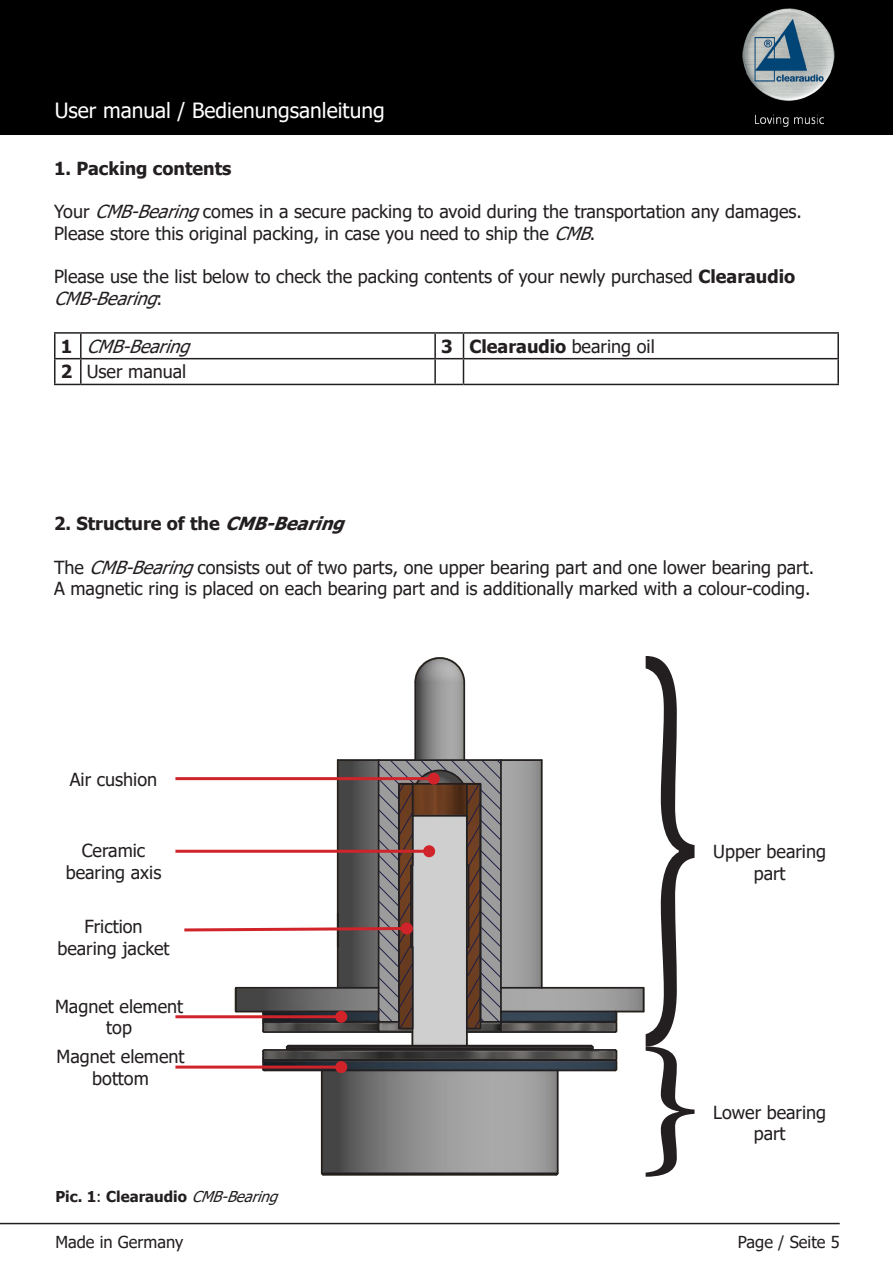
<style>
.page{position:relative;width:893px;height:1263px;background:#fff}
.page>*{position:absolute;margin:0;border:0;box-sizing:border-box;transform-origin:0 0}
.t1{font:21px "Tahoma";color:#fff}
.t2{font:18px/21.6px "Tahoma";color:#231f20;text-align:center}
.t3{font:700 18px "Tahoma";color:#231f20}
.t4{font:italic 18px "Tahoma";color:#231f20}
.t5{font:16.5px "Tahoma";color:#231f20}
.t6{font:700 15px "Tahoma";color:#231f20}
.s1{font-style:italic}
.s2{font-weight:700}
.s3{font-style:normal}
.s4{font-weight:400}
.s5{font-weight:400;font-style:italic}
</style>
<div class="page">
<div style="left:0;top:0;width:893px;height:135px;background:#000"></div>
<img style="left:739px;top:9px;width:101px;height:118px">
<hr style="left:0;top:1223px;width:840px;height:1px;background:#231f20">
<hr style="left:54px;top:332px;width:27px;height:2px;background:#231f20">
<hr style="left:54px;top:334px;width:2px;height:24px;background:#231f20">
<hr style="left:81px;top:332px;width:354px;height:2px;background:#231f20">
<hr style="left:80px;top:334px;width:2px;height:24px;background:#231f20">
<hr style="left:435px;top:332px;width:28px;height:2px;background:#231f20">
<hr style="left:434px;top:334px;width:2px;height:24px;background:#231f20">
<hr style="left:463px;top:332px;width:376px;height:2px;background:#231f20">
<hr style="left:837px;top:334px;width:2px;height:24px;background:#231f20">
<svg style="left:54px;top:358px;width:27px;height:1px"></svg>
<hr style="left:54px;top:359px;width:2px;height:25px;background:#231f20">
<hr style="left:81px;top:358px;width:354px;height:1px;background:#231f20">
<hr style="left:80px;top:359px;width:2px;height:25px;background:#231f20">
<hr style="left:434px;top:359px;width:2px;height:25px;background:#231f20">
<hr style="left:463px;top:358px;width:376px;height:1px;background:#231f20">
<hr style="left:837px;top:359px;width:2px;height:25px;background:#231f20">
<svg style="left:54px;top:384px;width:27px;height:1px"></svg>
<hr style="left:81px;top:384px;width:354px;height:1px;background:#231f20">
<svg style="left:435px;top:334px;width:29px;height:51px"></svg>
<hr style="left:463px;top:384px;width:376px;height:1px;background:#231f20">
<img style="left:234px;top:684px;width:409px;height:488px">
<svg style="left:320px;top:1172px;width:239px;height:4px"></svg>
<hr style="left:288px;top:1045px;width:303px;height:1px;background:#231f20">
<hr style="left:287px;top:1048px;width:306px;height:1px;background:#231f20">
<hr style="left:287px;top:1046px;width:306px;height:2px;background:#231f20">
<svg style="left:284px;top:1043px;width:7px;height:9px"></svg>
<svg style="left:589px;top:1043px;width:6px;height:9px"></svg>
<hr style="left:321px;top:1070px;width:2px;height:103px;background:#231f20">
<hr style="left:557px;top:1070px;width:2px;height:103px;background:#231f20">
<hr style="left:412px;top:816px;width:1px;height:229px;background:#231f20">
<hr style="left:466px;top:816px;width:2px;height:229px;background:#231f20">
<hr style="left:464px;top:759px;width:37px;height:2px;background:#231f20">
<hr style="left:379px;top:759px;width:36px;height:2px;background:#231f20">
<hr style="left:415px;top:759px;width:49px;height:2px;background:#231f20">
<hr style="left:338px;top:759px;width:41px;height:2px;background:#231f20">
<hr style="left:501px;top:759px;width:41px;height:2px;background:#231f20">
<hr style="left:501px;top:987px;width:143px;height:2px;background:#231f20">
<svg style="left:414px;top:657px;width:52px;height:27px"></svg>
<hr style="left:463px;top:683px;width:2px;height:77px;background:#231f20">
<hr style="left:414px;top:683px;width:2px;height:77px;background:#231f20">
<hr style="left:541px;top:760px;width:2px;height:228px;background:#231f20">
<hr style="left:501px;top:1011px;width:143px;height:1px;background:#231f20">
<hr style="left:264px;top:1069px;width:351px;height:2px;background:#231f20">
<hr style="left:264px;top:1049px;width:351px;height:2px;background:#231f20">
<hr style="left:264px;top:1059px;width:351px;height:2px;background:#231f20">
<svg style="left:613px;top:1048px;width:5px;height:24px"></svg>
<svg style="left:261px;top:1048px;width:5px;height:24px"></svg>
<hr style="left:467px;top:1031px;width:148px;height:2px;background:#231f20">
<hr style="left:501px;top:1021px;width:114px;height:2px;background:#231f20">
<svg style="left:613px;top:1010px;width:5px;height:24px"></svg>
<svg style="left:643px;top:656px;width:51px;height:521px"></svg>
<hr style="left:175px;top:850px;width:254px;height:3px;background:#d1232a">
<svg style="left:181px;top:760px;width:321px;height:274px"></svg>
<div style="left:401px;top:922px;width:12px;height:12px;background:#d1232a;border-radius:50%"></div>
<hr style="left:175px;top:1015px;width:166px;height:3px;background:#d1232a">
<div style="left:335px;top:1011px;width:12px;height:12px;background:#d1232a;border-radius:50%"></div>
<hr style="left:175px;top:1065px;width:166px;height:3px;background:#d1232a">
<div style="left:335px;top:1061px;width:12px;height:12px;background:#d1232a;border-radius:50%"></div>
<hr style="left:175px;top:777px;width:259px;height:3px;background:#d1232a">
<div style="left:428px;top:773px;width:12px;height:12px;background:#d1232a;border-radius:50%"></div>
<p class="t1" style="left:55px;top:96px;width:331px">User manual / Bedienungsanleitung</p>
<p class="t3" style="left:54px;top:156px;width:179px">1. Packing contents</p>
<p class="t2" style="left:54px;top:202px;width:750px">Your <span class="s1">CMB-Bearing</span>comes in a secure packing to avoid during the transportation any damages.</p>
<p class="t2" style="left:54px;top:223px;width:547px">Please store this original packing, in case you need to ship the <span class="s1">CMB</span>.</p>
<p class="t2" style="left:54px;top:267px;width:743px">Please use the list below to check the packing contents of your newly purchased <span class="s2">Clearaudio</span></p>
<p class="t4" style="left:54px;top:286px;width:113px">CMB-Bearing<span class="s3">:</span></p>
<p class="t3" style="left:61px;top:333px;width:13px">1</p>
<p class="t4" style="left:87px;top:334px;width:113px">CMB-Bearing</p>
<p class="t3" style="left:441px;top:333px;width:13px">3</p>
<p class="t3" style="left:469px;top:333px;width:187px">Clearaudio <span class="s4">bearing oil</span></p>
<p class="t3" style="left:61px;top:359px;width:13px">2</p>
<p class="t2" style="left:87px;top:362px;width:101px">User manual</p>
<p class="t3" style="left:54px;top:511px;width:300px">2. Structure of the <span class="s1">CMB-Bearing</span></p>
<p class="t2" style="left:54px;top:557px;width:762px">The <span class="s1">CMB-Bearing</span>consists out of two parts, one upper bearing part and one lower bearing part.</p>
<p class="t2" style="left:54px;top:579px;width:758px">A magnetic ring is placed on each bearing part and is additionally marked with a colour-coding.</p>
<p class="t2" style="left:70px;top:769px;width:89px">Air cushion</p>
<p class="t2" style="left:82px;top:841px;width:65px">Ceramic</p>
<p class="t2" style="left:66px;top:862px;width:97px">bearing axis</p>
<p class="t2" style="left:84px;top:917px;width:60px">Friction</p>
<p class="t2" style="left:57px;top:938px;width:114px">bearing jacket</p>
<p class="t2" style="left:55px;top:996px;width:130px">Magnet element top</p>
<p class="t2" style="left:56px;top:1047px;width:130px">Magnet element</p>
<p class="t2" style="left:92px;top:1068px;width:58px">bottom</p>
<p class="t6" style="left:55px;top:1186px;width:231px">Pic. 1<span class="s4">:</span> Clearaudio <span class="s5">CMB-Bearing</span></p>
<p class="t2" style="left:713px;top:842px;width:114px">Upper bearing part</p>
<p class="t2" style="left:713px;top:1102px;width:115px">Lower bearing part</p>
<p class="t5" style="left:55px;top:1231px;width:129px">Made in Germany</p>
<p class="t5" style="left:738px;top:1231px;width:103px">Page / Seite 5</p>
</div>
